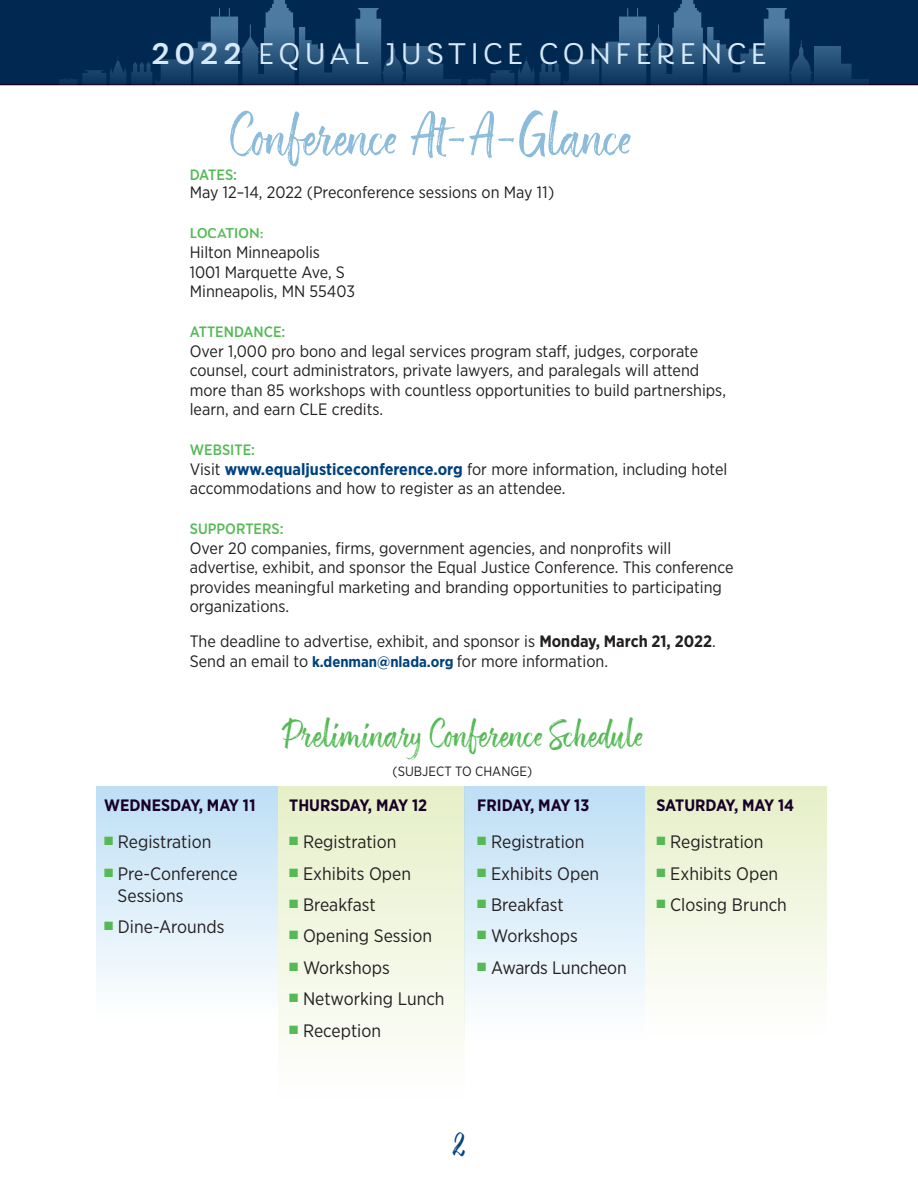
<style>
.page{position:relative;width:918px;height:1188px;background:#fff}
.page>*{position:absolute;margin:0;border:0;box-sizing:border-box;transform-origin:0 0}
.t1{font:52.5px "ATS Script";letter-spacing:-.02em;color:#8cbcdb}
.t2{font:36px "ATS Script";color:#00427e}
.t3{font:34.5px "ATS Script";letter-spacing:-.01em;color:#55ba56}
.t4{font:31.5px "Laca";letter-spacing:.15em;color:#d5e9f8}
.t5{font:18px/22.5px "Gotham Narrow";color:#231f20}
.t6{font:16.5px/19.5px "Gotham Narrow";color:#231f20}
.t7{font:700 16.5px "Gotham Narrow";color:#180029}
.t8{font:500 15px "Gotham Narrow";color:#55ba56}
.t9{font:500 15px "Laca";letter-spacing:.01em;color:#55ba56}
.t10{font:13.5px "Gotham Narrow";color:#231f20}
.s1{font-weight:500}
.s2{font-weight:700;color:#00427e}
.s3{font-weight:700}
.s4{font-weight:700;font-size:15px;color:#00427e}
</style>
<div class="page">
<div style="left:0;top:0;width:918px;height:85px;background:#002851"></div>
<svg style="left:823px;top:46px;width:18px;height:40px"></svg>
<svg style="left:855px;top:79px;width:14px;height:7px"></svg>
<svg style="left:833px;top:64px;width:22px;height:22px"></svg>
<svg style="left:461px;top:0;width:362px;height:86px;background:#123a62"></svg>
<svg style="left:415px;top:46px;width:17px;height:40px"></svg>
<svg style="left:446px;top:79px;width:15px;height:7px"></svg>
<svg style="left:425px;top:64px;width:21px;height:22px"></svg>
<svg style="left:53px;top:0;width:362px;height:86px;background:#123a62"></svg>
<div style="left:278px;top:786px;width:186px;height:402px;background:linear-gradient(to bottom,#e7f0ca,#fff)"></div>
<div style="left:464px;top:786px;width:181px;height:326px;background:linear-gradient(to bottom,#c0e0f5,#fff)"></div>
<div style="left:645px;top:786px;width:181px;height:320px;background:linear-gradient(to bottom,#e7f0ca,#fff)"></div>
<div style="left:96px;top:786px;width:182px;height:302px;background:linear-gradient(to bottom,#c0e0f5,#fff)"></div>
<h3 class="t4" style="left:151px;top:36px;width:617px"><span class="s1">2022</span> EQUAL JUSTICE CONFERENCE</h3>
<h1 class="t1" style="left:230px;top:107px;width:403px">Conference At-A-Glance</h1>
<p class="t8" style="left:190px;top:166px;width:49px">DATES:</p>
<p class="t6" style="left:190px;top:183px;width:366px">May 12–14, 2022 (Preconference sessions on May 11)</p>
<p class="t9" style="left:190px;top:225px;width:75px">LOCATION:</p>
<p class="t6" style="left:190px;top:242px;width:167px">Hilton Minneapolis<br>1001 Marquette Ave, S<br>Minneapolis, MN 55403</p>
<p class="t8" style="left:190px;top:322px;width:97px">ATTENDANCE:</p>
<p class="t6" style="left:190px;top:341px;width:538px">Over 1,000 pro bono and legal services program staff, judges, corporate counsel, court administrators, private lawyers, and paralegals will attend more than 85 workshops with countless opportunities to build partnerships, learn, and earn CLE credits.</p>
<p class="t8" style="left:190px;top:440px;width:67px">WEBSITE:</p>
<p class="t6" style="left:190px;top:459px;width:539px">Visit <span class="s2">www.equaljusticeconference.org</span> for more information, including hotel accommodations and how to register as an attendee.</p>
<p class="t8" style="left:190px;top:519px;width:95px">SUPPORTERS:</p>
<p class="t6" style="left:190px;top:538px;width:545px">Over 20 companies, firms, government agencies, and nonprofits will advertise, exhibit, and sponsor the Equal Justice Conference. This conference provides meaningful marketing and branding opportunities to participating organizations.</p>
<p class="t6" style="left:190px;top:631px;width:527px">The deadline to advertise, exhibit, and sponsor is <span class="s3">Monday, March 21, 2022</span>.<br>Send an email to <span class="s4">k.denman@nlada.org</span> for more information.</p>
<p class="t7" style="left:104px;top:794px;width:153px">WEDNESDAY, MAY 11</p>
<p class="t5" style="left:104px;top:830px;width:109px"><sup>■</sup> Registration</p>
<p class="t5" style="left:118px;top:862px;width:122px;text-indent:-14px"><sup>■</sup> Pre-Conference<br>Sessions</p>
<p class="t5" style="left:104px;top:916px;width:122px"><sup>■</sup> Dine-Arounds</p>
<h3 class="t3" style="left:282px;top:715px;width:363px">Preliminary Conference Schedule</h3>
<p class="t10" style="left:393px;top:763px;width:141px">(SUBJECT TO CHANGE)</p>
<p class="t7" style="left:289px;top:794px;width:139px">THURSDAY, MAY 12</p>
<p class="t5" style="left:289px;top:830px;width:109px"><sup>■</sup> Registration</p>
<p class="t5" style="left:289px;top:862px;width:123px"><sup>■</sup> Exhibits Open</p>
<p class="t5" style="left:289px;top:893px;width:88px"><sup>■</sup> Breakfast</p>
<p class="t5" style="left:289px;top:924px;width:144px"><sup>■</sup> Opening Session</p>
<p class="t5" style="left:289px;top:956px;width:102px"><sup>■</sup> Workshops</p>
<p class="t5" style="left:289px;top:987px;width:157px"><sup>■</sup> Networking Lunch</p>
<p class="t5" style="left:289px;top:1019px;width:93px"><sup>■</sup> Reception</p>
<p class="t7" style="left:477px;top:794px;width:113px">FRIDAY, MAY 13</p>
<p class="t5" style="left:477px;top:830px;width:109px"><sup>■</sup> Registration</p>
<p class="t5" style="left:477px;top:862px;width:123px"><sup>■</sup> Exhibits Open</p>
<p class="t5" style="left:477px;top:893px;width:88px"><sup>■</sup> Breakfast</p>
<p class="t5" style="left:477px;top:924px;width:102px"><sup>■</sup> Workshops</p>
<p class="t5" style="left:477px;top:956px;width:151px"><sup>■</sup> Awards Luncheon</p>
<p class="t7" style="left:656px;top:794px;width:139px">SATURDAY, MAY 14</p>
<p class="t5" style="left:656px;top:830px;width:109px"><sup>■</sup> Registration</p>
<p class="t5" style="left:656px;top:862px;width:123px"><sup>■</sup> Exhibits Open</p>
<p class="t5" style="left:656px;top:893px;width:132px"><sup>■</sup> Closing Brunch</p>
<h2 class="t2" style="left:449px;top:1122px;width:21px">2</h2>
</div>
